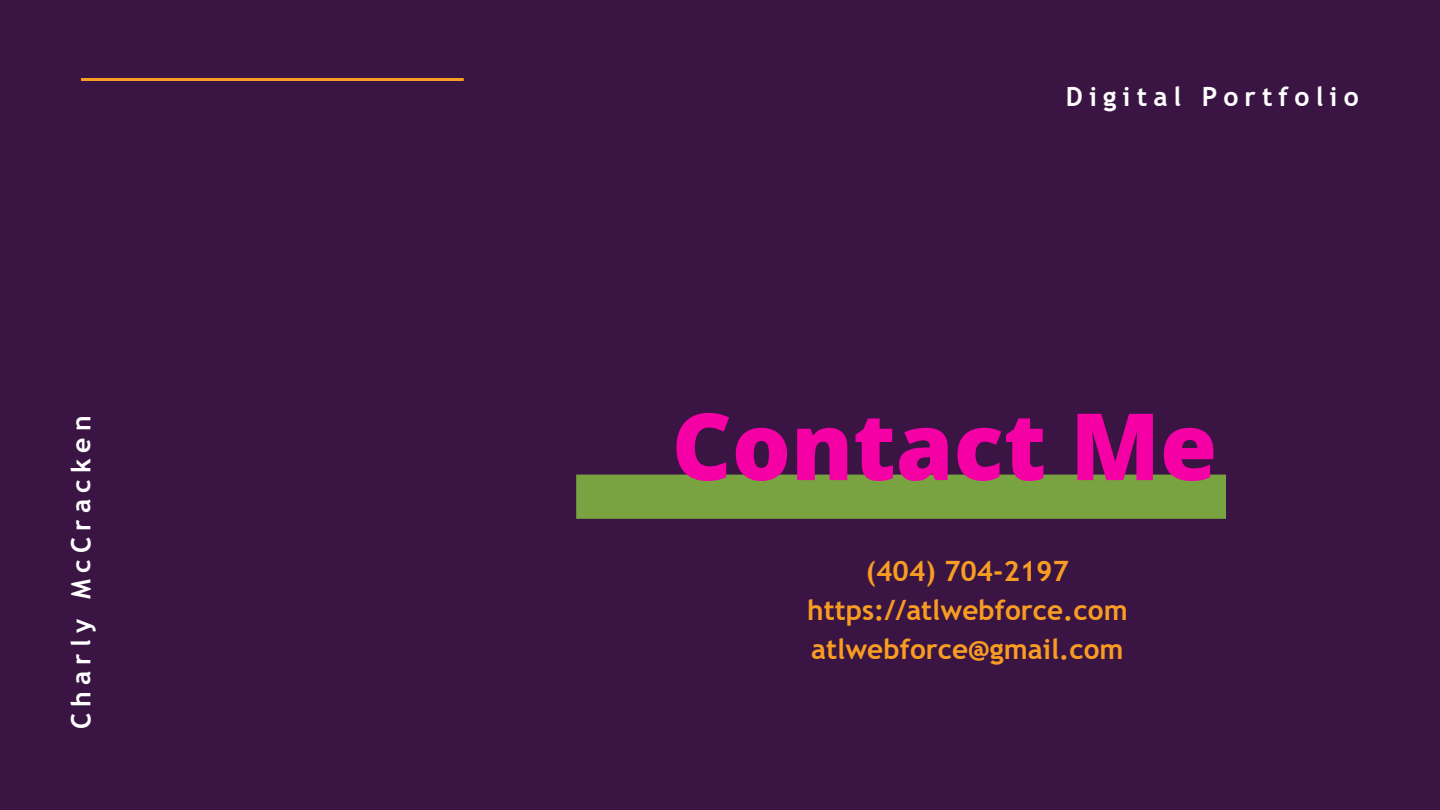
<style>
.page{position:relative;width:1440px;height:810px;background:#3a1544}
.page>*{position:absolute;margin:0;border:0;box-sizing:border-box;transform-origin:0 0}
.t1{font:800 92.8px "Open Sans";color:#f400a5}
.t2{font:700 28px "Trebuchet MS";color:#f99c22}
.t3{font:700 26.6px "Trebuchet MS";letter-spacing:.23em;color:#fff}
</style>
<div class="page">
<div style="left:576px;top:475px;width:650px;height:44px;background:#79a240"></div>
<hr style="left:81px;top:78px;width:383px;height:3px;background:#f99c22">
<p class="t3" style="left:65px;top:729px;width:315px;rotate:-90deg">Charly McCracken</p>
<p class="t3" style="left:1066px;top:81px;width:294px">Digital Portfolio</p>
<p class="t1" style="left:672px;top:381px;width:547px">Contact Me</p>
<p class="t2" style="left:866px;top:554px;width:205px">(404) 704-2197</p>
<p class="t2" style="left:807px;top:593px;width:322px">https://atlwebforce.com</p>
<p class="t2" style="left:811px;top:632px;width:314px">atlwebforce@gmail.com</p>
</div>
